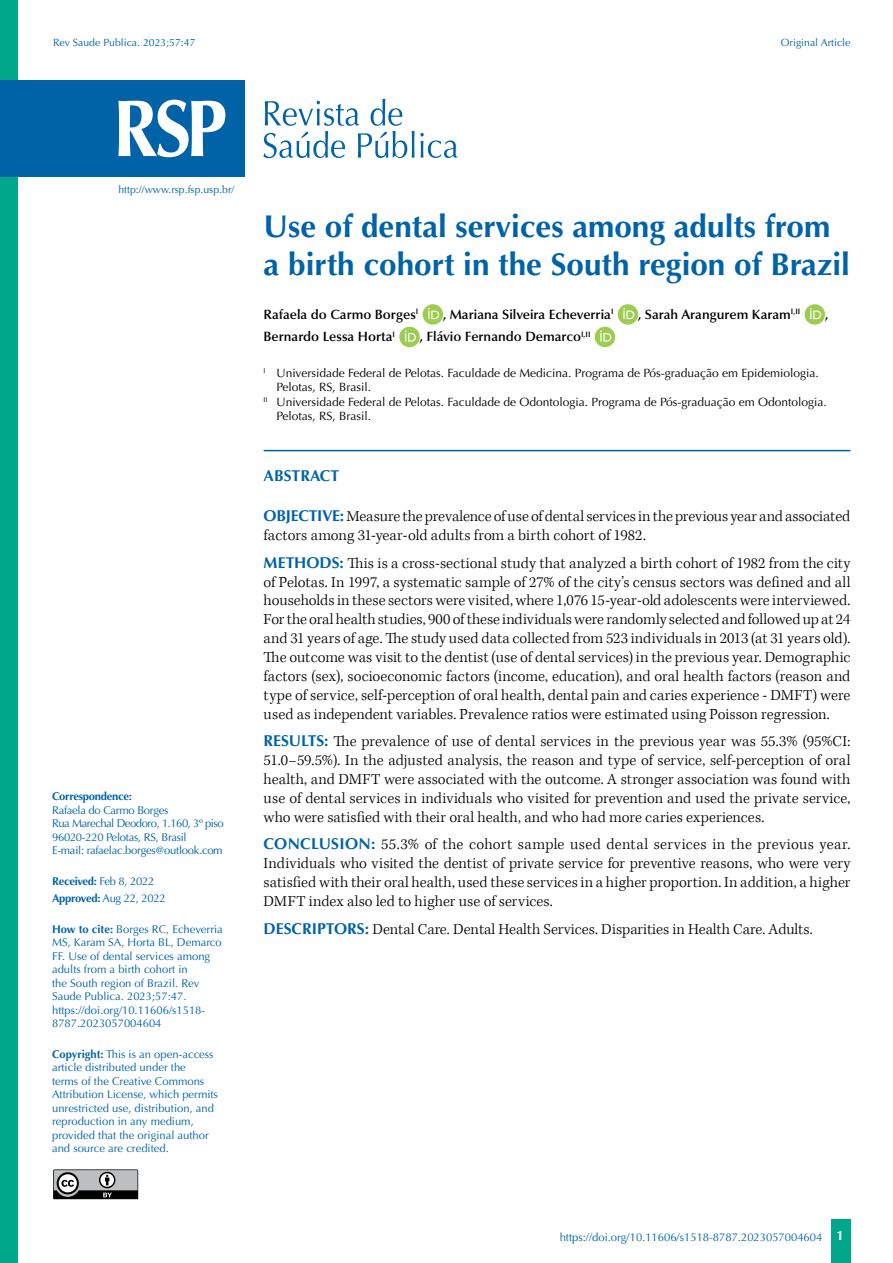
<style>
.page{position:relative;width:893px;height:1263px;background:#fff}
.page>*{position:absolute;margin:0;border:0;box-sizing:border-box;transform-origin:0 0}
.t1{font:700 31.5px/37.8px "Optima LT Std";color:#0063a7}
.t2{font:300 15.75px/18.9px "Kepler Std";color:#000;text-align:justify}
.t3{font:700 15.75px "Optima LT Std";color:#0063a7}
.t4{font:600 13.5px "Optima LT Std";color:#000}
.t5{font:12px "Optima LT Std";color:#000}
.t6{font:11.25px/13.5px "Optima LT Std";color:#0063a7}
.t7{font:11.25px/13.5px "Optima LT Std";letter-spacing:-.025em;color:#0063a7}
.t8{font:11.25px "Optima LT";color:#0063a7}
.t9{font:700 11.25px "Optima LT Std";letter-spacing:-.025em;color:#0063a7}
.t10{font:10.5px "Optima LT Std";color:#0063a7}
.s1{font-weight:700}
.s2{font-family:"Optima LT Std";font-weight:700;color:#0063a7}
.s3{font-family:"Optima LT Std";font-weight:700;font-size:13.5px;color:#fff}
</style>
<div class="page">
<div style="left:831px;top:1220px;width:20px;height:43px;background:#00a788"></div>
<svg style="left:53px;top:1169px;width:85px;height:30px"></svg>
<div style="left:0;top:0;width:18px;height:1263px;background:#00a788"></div>
<hr style="left:264px;top:450px;width:586px;height:1px;background:#0063a7">
<div style="left:423px;top:304px;width:20px;height:21px;background:#9ccc51;border-radius:50%"></div>
<svg style="left:428px;top:308px;width:11px;height:11px"></svg>
<div style="left:618px;top:304px;width:20px;height:21px;background:#9ccc51;border-radius:50%"></div>
<svg style="left:623px;top:308px;width:11px;height:11px"></svg>
<div style="left:805px;top:304px;width:20px;height:21px;background:#9ccc51;border-radius:50%"></div>
<svg style="left:810px;top:308px;width:11px;height:11px"></svg>
<div style="left:399px;top:327px;width:21px;height:20px;background:#9ccc51;border-radius:50%"></div>
<svg style="left:405px;top:330px;width:11px;height:12px"></svg>
<div style="left:595px;top:327px;width:20px;height:20px;background:#9ccc51;border-radius:50%"></div>
<svg style="left:600px;top:330px;width:11px;height:12px"></svg>
<svg style="left:263px;top:99px;width:195px;height:59px"></svg>
<div style="left:0;top:80px;width:244px;height:96px;background:#0063a7"></div>
<svg style="left:118px;top:100px;width:107px;height:57px"></svg>
<p class="t10" style="left:53px;top:36px;width:144px">Rev Saude Publica. 2023;57:47</p>
<p class="t10" style="left:781px;top:36px;width:71px">Original Article</p>
<p class="t10" style="left:118px;top:183px;width:117px">http://www.rsp.fsp.usp.br/</p>
<p class="t9" style="left:52px;top:790px;width:81px">Correspondence:</p>
<p class="t7" style="left:52px;top:803px;width:173px">Rafaela do Carmo Borges<br>Rua Marechal Deodoro, 1.160, 3º piso<br>96020-220 Pelotas, RS, Brasil<br>E-mail: rafaelac.borges@outlook.com</p>
<p class="t7" style="left:52px;top:872px;width:115px;line-height:17.7px"><span class="s1">Received:</span> Feb 8, 2022<br><span class="s1">Approved:</span> Aug 22, 2022</p>
<p class="t6" style="left:52px;top:922px;width:172px"><span class="s1">How to cite:</span> Borges RC, Echeverria<br>MS, Karam SA, Horta BL, Demarco<br>FF. Use of dental services among adults from a birth cohort in<br>the South region of Brazil. Rev<br>Saude Publica. 2023;57:47. https://doi.org/10.11606/s1518-<br>8787.2023057004604</p>
<p class="t6" style="left:52px;top:1047px;width:167px"><span class="s1">Copyright:</span> This is an open-access article distributed under the<br>terms of the Creative Commons<br>Attribution License, which permits unrestricted use, distribution, and reproduction in any medium, provided that the original author and source are credited.</p>
<h1 class="t1" style="left:264px;top:208px;width:588px">Use of dental services among adults from a birth cohort in the South region of Brazil</h1>
<p class="t4" style="left:264px;top:306px;width:156px">Rafaela do Carmo Borges<sup>I</sup></p>
<p class="t4" style="left:443px;top:306px;width:172px">, Mariana Silveira Echeverria<sup>I</sup></p>
<p class="t4" style="left:638px;top:306px;width:164px">, Sarah Arangurem Karam<sup>I,II</sup></p>
<p class="t4" style="left:825px;top:306px;width:5px">,</p>
<p class="t4" style="left:264px;top:329px;width:133px">Bernardo Lessa Horta<sup>I</sup></p>
<p class="t4" style="left:420px;top:329px;width:172px">, Flávio Fernando Demarco<sup>I,II</sup></p>
<p class="t5" style="left:264px;top:366px;width:557px"><sup>I</sup> Universidade Federal de Pelotas. Faculdade de Medicina. Programa de Pós-graduação em Epidemiologia.</p>
<p class="t5" style="left:276px;top:380px;width:96px">Pelotas, RS, Brasil.</p>
<p class="t5" style="left:264px;top:395px;width:565px"><sup>II</sup> Universidade Federal de Pelotas. Faculdade de Odontologia. Programa de Pós-graduação em Odontologia.</p>
<p class="t5" style="left:276px;top:409px;width:96px">Pelotas, RS, Brasil.</p>
<p class="t3" style="left:264px;top:467px;width:77px">ABSTRACT</p>
<p class="t2" style="left:264px;top:508px;width:588px"><span class="s2">OBJECTIVE:</span> Measure the prevalence of use of dental services in the previous year and associated factors among 31-year-old adults from a birth cohort of 1982.</p>
<p class="t2" style="left:264px;top:554px;width:588px"><span class="s2">METHODS:</span> This is a cross-sectional study that analyzed a birth cohort of 1982 from the city of Pelotas. In 1997, a systematic sample of 27% of the city’s census sectors was defined and all households in these sectors were visited, where 1,076 15-year-old adolescents were interviewed.<br>For the oral health studies, 900 of these individuals were randomly selected and followed up at 24 and 31 years of age. The study used data collected from 523 individuals in 2013 (at 31 years old).<br>The outcome was visit to the dentist (use of dental services) in the previous year. Demographic factors (sex), socioeconomic factors (income, education), and oral health factors (reason and type of service, self-perception of oral health, dental pain and caries experience - DMFT) were used as independent variables. Prevalence ratios were estimated using Poisson regression.</p>
<p class="t2" style="left:264px;top:732px;width:588px"><span class="s2">RESULTS:</span> The prevalence of use of dental services in the previous year was 55.3% (95%CI:<br>51.0–59.5%). In the adjusted analysis, the reason and type of service, self-perception of oral health, and DMFT were associated with the outcome. A stronger association was found with use of dental services in individuals who visited for prevention and used the private service, who were satisfied with their oral health, and who had more caries experiences.</p>
<p class="t2" style="left:264px;top:835px;width:588px"><span class="s2">CONCLUSION:</span> 55.3% of the cohort sample used dental services in the previous year.<br>Individuals who visited the dentist of private service for preventive reasons, who were very satisfied with their oral health, used these services in a higher proportion. In addition, a higher DMFT index also led to higher use of services.</p>
<p class="t2" style="left:264px;top:920px;width:550px"><span class="s2">DESCRIPTORS:</span> Dental Care. Dental Health Services. Disparities in Health Care. Adults.</p>
<p class="t8" style="left:560px;top:1230px;width:286px">https://doi.org/10.11606/s1518-8787.2023057004604 <span class="s3">1</span></p>
</div>
